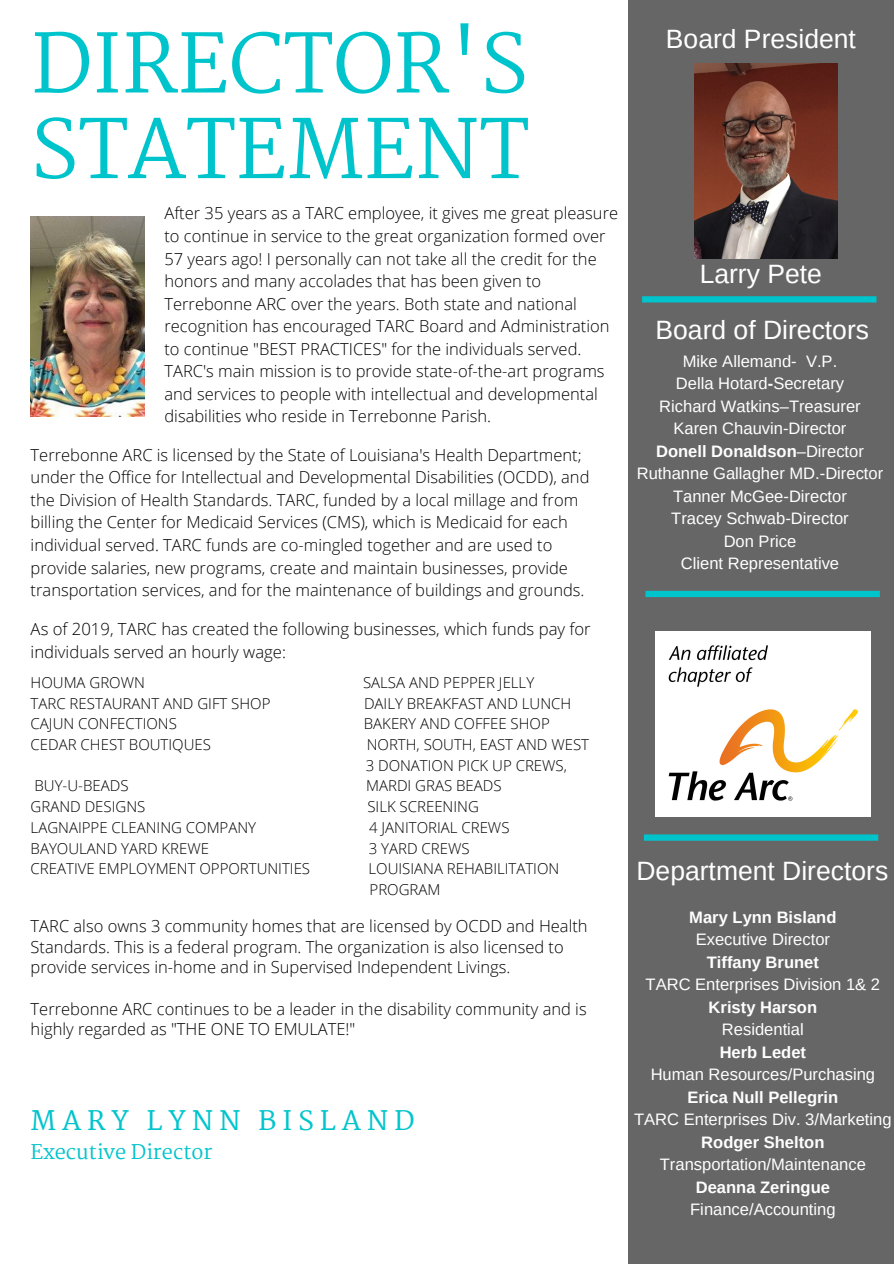
<style>
.page{position:relative;width:894px;height:1264px;background:#fff}
.page>*{position:absolute;margin:0;border:0;box-sizing:border-box;transform-origin:0 0}
.t1{font:79.5px/85.5px "Martel";color:#00c4cc}
.t2{font:26.55px "Arimo";color:#fff}
.t3{font:600 26.55px "Martel";letter-spacing:.22em;color:#00c4cc}
.t4{font:19.8px "Martel";color:#00c4cc}
.t5{font:300 16.65px/23.1px "Open Sans";color:#000}
.t6{font:300 16.5px/22.5px "Open Sans";color:#000}
.t7{font:16.5px/22.5px "Arimo";color:#fff;text-align:center}
.t8{font:700 16.5px "Arimo";color:#fff}
.t9{font:300 15px/20.7px "Open Sans";color:#000}
.s1{font-weight:700}
</style>
<div class="page">
<div style="left:627px;top:0;width:266px;height:1263px;background:#666"></div>
<svg style="left:642px;top:296px;width:234px;height:6px"></svg>
<svg style="left:645px;top:591px;width:234px;height:6px"></svg>
<svg style="left:643px;top:834px;width:235px;height:6px"></svg>
<img style="left:655px;top:631px;width:215px;height:185px">
<img style="left:694px;top:63px;width:143px;height:195px">
<img style="left:31px;top:217px;width:113px;height:199px">
<h1 class="t1" style="left:31px;top:22px;width:499px">DIRECTOR'S<br>STATEMENT</h1>
<p class="t6" style="left:164px;top:202px;width:455px">After 35 years as a TARC employee, it gives me great pleasure to continue in service to the great organization formed over 57 years ago! I personally can not take all the credit for the honors and many accolades that has been given to Terrebonne ARC over the years. Both state and national recognition has encouraged TARC Board and Administration to continue "BEST PRACTICES" for the individuals served.<br>TARC's main mission is to provide state-of-the-art programs and services to people with intellectual and developmental disabilities who reside in Terrebonne Parish.</p>
<p class="t6" style="left:31px;top:443px;width:560px">Terrebonne ARC is licensed by the State of Louisiana's Health Department; under the Office for Intellectual and Developmental Disabilities (OCDD), and the Division of Health Standards. TARC, funded by a local millage and from billing the Center for Medicaid Services (CMS), which is Medicaid for each individual served. TARC funds are co-mingled together and are used to provide salaries, new programs, create and maintain businesses, provide transportation services, and for the maintenance of buildings and grounds.</p>
<p class="t5" style="left:31px;top:616px;width:561px">As of 2019, TARC has created the following businesses, which funds pay for individuals served an hourly wage:</p>
<p class="t9" style="left:31px;top:671px;width:116px">HOUMA GROWN</p>
<p class="t9" style="left:363px;top:671px;width:173px">SALSA AND PEPPER JELLY</p>
<p class="t9" style="left:31px;top:692px;width:241px">TARC RESTAURANT AND GIFT SHOP</p>
<p class="t9" style="left:364px;top:692px;width:209px">DAILY BREAKFAST AND LUNCH</p>
<p class="t9" style="left:31px;top:713px;width:148px">CAJUN CONFECTIONS</p>
<p class="t9" style="left:364px;top:713px;width:187px">BAKERY AND COFFEE SHOP</p>
<p class="t9" style="left:31px;top:733px;width:182px">CEDAR CHEST BOUTIQUES</p>
<p class="t9" style="left:365px;top:733px;width:225px">NORTH, SOUTH, EAST AND WEST<br>3 DONATION PICK UP CREWS,</p>
<p class="t9" style="left:35px;top:775px;width:95px">BUY-U-BEADS</p>
<p class="t9" style="left:366px;top:775px;width:137px">MARDI GRAS BEADS</p>
<p class="t9" style="left:31px;top:796px;width:116px">GRAND DESIGNS</p>
<p class="t9" style="left:367px;top:796px;width:113px">SILK SCREENING</p>
<p class="t9" style="left:31px;top:816px;width:227px">LAGNAIPPE CLEANING COMPANY</p>
<p class="t9" style="left:369px;top:816px;width:142px">4 JANITORIAL CREWS</p>
<p class="t9" style="left:31px;top:837px;width:180px">BAYOULAND YARD KREWE</p>
<p class="t9" style="left:368px;top:837px;width:102px">3 YARD CREWS</p>
<p class="t9" style="left:31px;top:858px;width:281px">CREATIVE EMPLOYMENT OPPORTUNITIES</p>
<p class="t9" style="left:368px;top:858px;width:192px">LOUISIANA REHABILITATION<br>PROGRAM</p>
<p class="t6" style="left:31px;top:915px;width:558px;line-height:20.7px">TARC also owns 3 community homes that are licensed by OCDD and Health<br>Standards. This is a federal program. The organization is also licensed to provide services in-home and in Supervised Independent Livings.</p>
<p class="t6" style="left:31px;top:997px;width:557px;line-height:20.7px">Terrebonne ARC continues to be a leader in the disability community and is highly regarded as "THE ONE TO EMULATE!"</p>
<h2 class="t3" style="left:31px;top:1105px;width:385px">MARY LYNN BISLAND</h2>
<p class="t4" style="left:31px;top:1140px;width:183px">Executive Director</p>
<h2 class="t2" style="left:665px;top:24px;width:191px">Board President</h2>
<h2 class="t2" style="left:699px;top:259px;width:124px">Larry Pete</h2>
<h2 class="t2" style="left:655px;top:315px;width:215px">Board of Directors</h2>
<p class="t7" style="left:636px;top:350px;width:248px">Mike Allemand- V.P.<br>Della Hotard<span class="s1">-</span>Secretary<br>Richard Watkins–Treasurer<br>Karen Chauvin-Director<br><span class="s1">Donell Donaldson</span>–Director<br>Ruthanne Gallagher MD.-Director<br>Tanner McGee-Director<br>Tracey Schwab-Director<br>Don Price<br>Client Representative</p>
<h2 class="t2" style="left:636px;top:855px;width:253px">Department Directors</h2>
<p class="t8" style="left:689px;top:907px;width:149px">Mary Lynn Bisland</p>
<p class="t7" style="left:695px;top:928px;width:136px">Executive Director</p>
<p class="t8" style="left:706px;top:952px;width:114px">Tiffany Brunet</p>
<p class="t7" style="left:645px;top:973px;width:236px">TARC Enterprises Division 1&amp; 2</p>
<p class="t8" style="left:708px;top:997px;width:110px">Kristy Harson</p>
<p class="t7" style="left:721px;top:1018px;width:83px">Residential</p>
<p class="t8" style="left:719px;top:1042px;width:88px">Herb Ledet</p>
<p class="t7" style="left:650px;top:1063px;width:226px">Human Resources/Purchasing</p>
<p class="t8" style="left:687px;top:1087px;width:152px">Erica Null Pellegrin</p>
<p class="t7" style="left:634px;top:1108px;width:259px">TARC Enterprises Div. 3/Marketing</p>
<p class="t8" style="left:701px;top:1132px;width:125px">Rodger Shelton</p>
<p class="t7" style="left:659px;top:1153px;width:207px">Transportation/Maintenance</p>
<p class="t8" style="left:695px;top:1177px;width:136px">Deanna Zeringue</p>
<p class="t7" style="left:690px;top:1198px;width:147px">Finance/Accounting</p>
</div>
